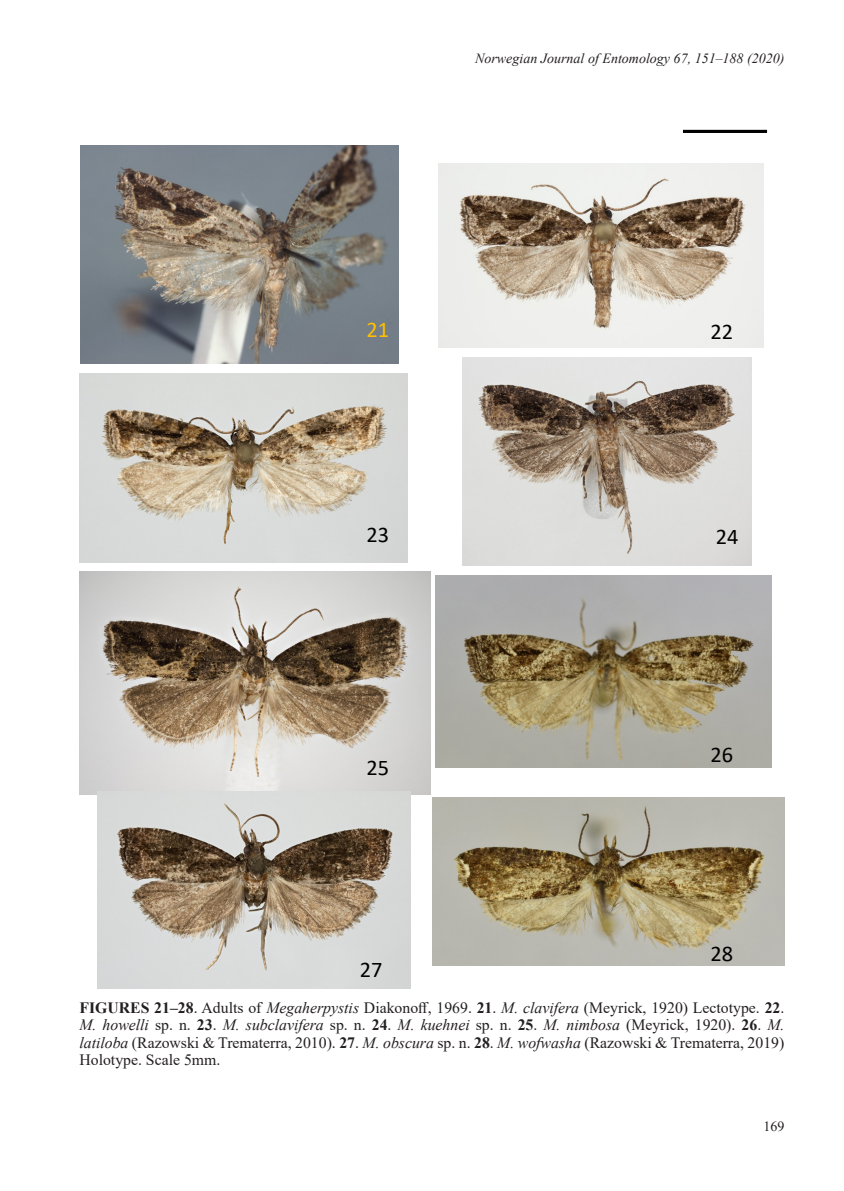
<style>
.page{position:relative;width:844px;height:1191px;background:#fff}
.page>*{position:absolute;margin:0;border:0;box-sizing:border-box;transform-origin:0 0}
.t1{font:22.4px "Calibri";color:#000}
.t2{font:22.4px "Calibri";color:#ffc000}
.tabelltekst{font:15.75px/17.5px "Times New Roman";color:#231f20;text-align:justify}
.topptekst_right{font:italic 14px "Times New Roman";color:#231f20}
.t3{font:14px "Times New Roman";color:#231f20}
.s1{font-style:normal}
.s2{font-weight:700}
.s3{font-style:italic}
</style>
<div class="page">
<img style="left:80px;top:146px;width:318px;height:218px">
<img style="left:438px;top:163px;width:325px;height:184px">
<img style="left:463px;top:358px;width:288px;height:207px">
<img style="left:79px;top:373px;width:328px;height:189px">
<img style="left:79px;top:572px;width:352px;height:222px">
<img style="left:98px;top:791px;width:312px;height:197px">
<img style="left:435px;top:575px;width:336px;height:192px">
<img style="left:432px;top:797px;width:352px;height:168px">
<hr style="left:682px;top:130px;width:84px;height:3px;background:#000">
<p class="topptekst_right" style="left:475px;top:49px;width:311px">Norwegian Journal of Entomology 67, 151<span class="s1">–</span>188 (2020)</p>
<p class="t2" style="left:366px;top:314px;width:24px">21</p>
<p class="t1" style="left:710px;top:316px;width:24px">22</p>
<p class="t1" style="left:366px;top:519px;width:24px">23</p>
<p class="t1" style="left:715px;top:521px;width:24px">24</p>
<p class="t1" style="left:366px;top:752px;width:24px">25</p>
<p class="t1" style="left:359px;top:953px;width:24px">27</p>
<p class="t1" style="left:710px;top:739px;width:24px">26</p>
<p class="t1" style="left:710px;top:938px;width:24px">28</p>
<p class="tabelltekst" style="left:79px;top:998px;width:706px"><span class="s2">FIGURES 21–28</span>. Adults of <span class="s3">Megaherpystis</span> Diakonoff, 1969. <span class="s2">21</span>. <span class="s3">M. clavifera</span> (Meyrick, 1920) Lectotype. <span class="s2">22</span>.<br><span class="s3">M. howelli</span> sp. n. <span class="s2">23</span>. <span class="s3">M. subclavifera</span> sp. n. <span class="s2">24</span>. <span class="s3">M. kuehnei</span> sp. n. <span class="s2">25</span>. <span class="s3">M. nimbosa</span> (Meyrick, 1920). <span class="s2">26</span>. <span class="s3">M. latiloba</span> (Razowski &amp; Trematerra, 2010). <span class="s2">27</span>. <span class="s3">M. obscura</span> sp. n. <span class="s2">28</span>. <span class="s3">M. wofwasha</span> (Razowski &amp; Trematerra, 2019)<br>Holotype. Scale 5mm.</p>
<p class="t3" style="left:763px;top:1116px;width:22px">169</p>
</div>
